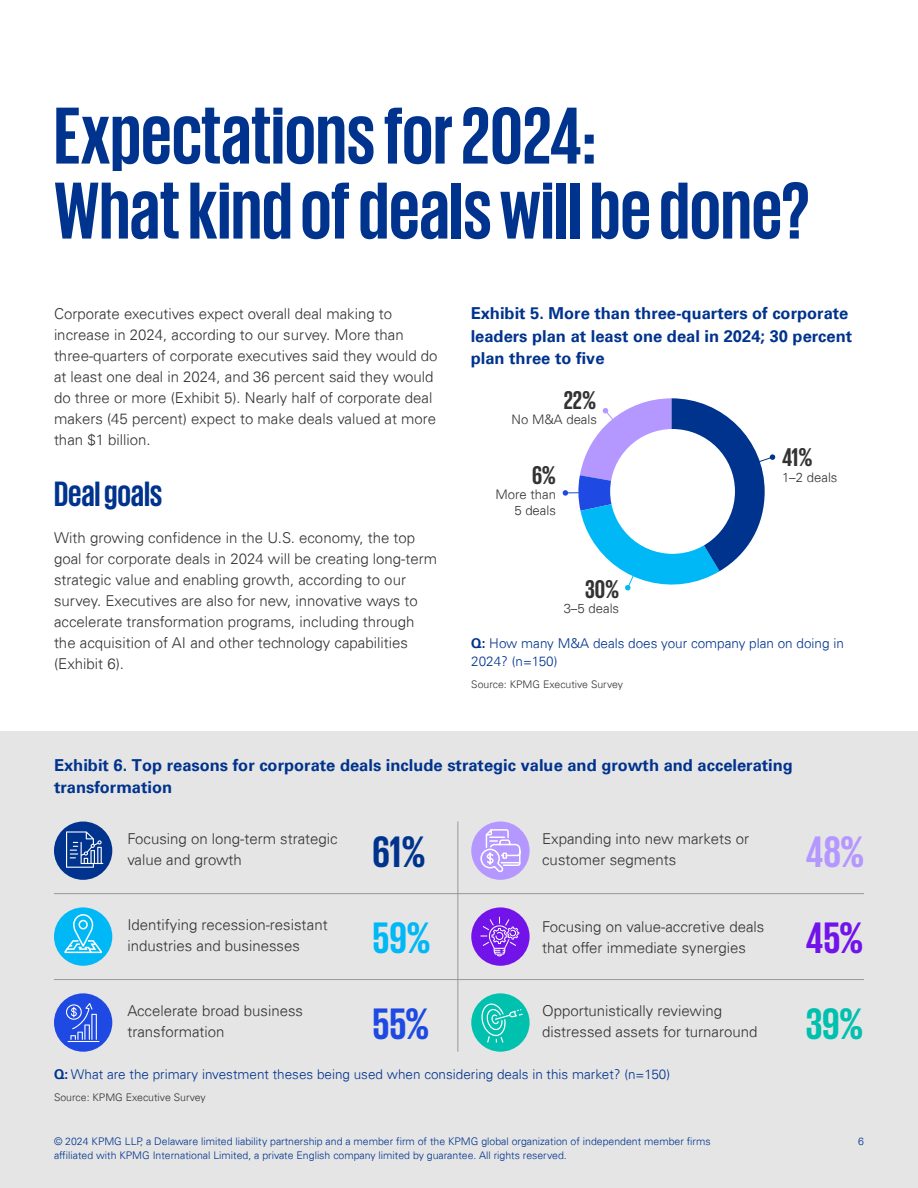
<style>
.page{position:relative;width:918px;height:1188px;background:#fff}
.page>*{position:absolute;margin:0;border:0;box-sizing:border-box;transform-origin:0 0}
.t1{font:700 82.5px/75px "KPMG";color:#00338d}
.t2{font:700 45px "KPMG";color:#00b8f5}
.t3{font:700 45px "KPMG";color:#7213ea}
.t4{font:700 45px "KPMG";color:#00338d}
.t5{font:700 45px "KPMG";color:#b497ff}
.t6{font:700 45px "KPMG";color:#1e49e2}
.t7{font:700 45px "KPMG";color:#00c0ae}
.t8{font:700 36px "KPMG";color:#00338d}
.t9{font:700 26.25px "KPMG";color:#333}
.t10{font:700 16.5px/22.5px "Univers";color:#00338d}
.t11{font:300 15px/21px "Univers 45";color:#333}
.t12{font:300 13.5px/18px "Univers 45";color:#00338d}
.t13{font:300 13.2px/15.8px "Univers 45";color:#333;text-align:right}
.t14{font:300 10.5px "Univers 45";color:#00338d}
.t15{font:300 10.5px "Univers 45";color:#333}
.s1{font-family:"Univers";font-weight:700}
</style>
<div class="page">
<div style="left:0;top:731px;width:918px;height:457px;background:#e5e5e5"></div>
<svg style="left:563px;top:398px;width:213px;height:193px"></svg>
<div style="left:610px;top:429px;width:125px;height:125px;background:#fff;border-radius:50%"></div>
<hr style="left:54px;top:893px;width:810px;height:1px;background:#989898">
<hr style="left:54px;top:979px;width:810px;height:1px;background:#989898">
<hr style="left:458px;top:822px;width:1px;height:230px;background:#989898">
<div style="left:54px;top:907px;width:58px;height:59px;background:#00b8f5;border-radius:50%"></div>
<div style="left:471px;top:907px;width:59px;height:59px;background:#7213ea;border-radius:50%"></div>
<svg style="left:480px;top:917px;width:39px;height:39px"></svg>
<svg style="left:64px;top:913px;width:39px;height:41px"></svg>
<div style="left:54px;top:822px;width:58px;height:58px;background:#00338d;border-radius:50%"></div>
<div style="left:471px;top:822px;width:59px;height:58px;background:#b497ff;border-radius:50%"></div>
<svg style="left:480px;top:826px;width:41px;height:48px"></svg>
<svg style="left:66px;top:831px;width:37px;height:37px"></svg>
<div style="left:54px;top:993px;width:58px;height:59px;background:#1e49e2;border-radius:50%"></div>
<div style="left:471px;top:993px;width:59px;height:59px;background:#00c0ae;border-radius:50%"></div>
<svg style="left:481px;top:1004px;width:42px;height:39px"></svg>
<hr style="left:68px;top:1041px;width:31px;height:1px;background:#fff">
<svg style="left:66px;top:1003px;width:31px;height:37px"></svg>
<h1 class="t1" style="left:54px;top:96px;width:758px">Expectations for 2024:<br>What kind of deals will be done?</h1>
<p class="t11" style="left:54px;top:303px;width:385px">Corporate executives expect overall deal making to increase in 2024, according to our survey. More than three-quarters of corporate executives said they would do at least one deal in 2024, and 36 percent said they would do three or more (Exhibit 5). Nearly half of corporate deal makers (45 percent) expect to make deals valued at more than $1 billion.</p>
<h3 class="t8" style="left:54px;top:476px;width:110px">Deal goals</h3>
<p class="t11" style="left:54px;top:528px;width:385px">With growing confidence in the U.S. economy, the top goal for corporate deals in 2024 will be creating long-term strategic value and enabling growth, according to our survey. Executives are also for new, innovative ways to accelerate transformation programs, including through the acquisition of AI and other technology capabilities (Exhibit 6).</p>
<p class="t10" style="left:471px;top:303px;width:383px">Exhibit 5. More than three-quarters of corporate leaders plan at least one deal in 2024; 30 percent plan three to five</p>
<h3 class="t9" style="left:564px;top:387px;width:34px">22%</h3>
<p class="t13" style="left:512px;top:412px;width:87px">No M&amp;A deals</p>
<h3 class="t9" style="left:532px;top:462px;width:25px">6%</h3>
<p class="t13" style="left:495px;top:487px;width:62px">More than<br>5 deals</p>
<h3 class="t9" style="left:585px;top:576px;width:35px">30%</h3>
<p class="t13" style="left:564px;top:601px;width:57px">3–5 deals</p>
<h3 class="t9" style="left:782px;top:444px;width:32px">41%</h3>
<p class="t13" style="left:782px;top:469px;width:57px">1–2 deals</p>
<p class="t12" style="left:471px;top:634px;width:374px"><span class="s1">Q:</span> How many M&amp;A deals does your company plan on doing in<br>2024? (n=150)</p>
<p class="t15" style="left:471px;top:678px;width:153px">Source: KPMG Executive Survey</p>
<p class="t10" style="left:54px;top:755px;width:741px">Exhibit 6. Top reasons for corporate deals include strategic value and growth and accelerating transformation</p>
<p class="t11" style="left:127px;top:829px;width:212px">Focusing on long-term strategic value and growth</p>
<p class="t11" style="left:542px;top:829px;width:208px">Expanding into new markets or</p>
<h2 class="t4" style="left:373px;top:829px;width:55px">61%</h2>
<p class="t11" style="left:542px;top:850px;width:136px">customer segments</p>
<h2 class="t5" style="left:806px;top:829px;width:60px">48%</h2>
<p class="t11" style="left:127px;top:915px;width:202px">Identifying recession-resistant industries and businesses</p>
<p class="t11" style="left:542px;top:916px;width:224px">Focusing on value-accretive deals</p>
<h2 class="t2" style="left:373px;top:915px;width:60px">59%</h2>
<p class="t11" style="left:542px;top:937px;width:205px">that offer immediate synergies</p>
<p class="t11" style="left:127px;top:1000px;width:177px">Accelerate broad business transformation</p>
<p class="t11" style="left:542px;top:1000px;width:181px">Opportunistically reviewing</p>
<h2 class="t6" style="left:373px;top:1001px;width:58px">55%</h2>
<p class="t11" style="left:542px;top:1021px;width:217px">distressed assets for turnaround</p>
<p class="t12" style="left:54px;top:1065px;width:618px"><span class="s1">Q:</span> What are the primary investment theses being used when considering deals in this market? (n=150)</p>
<p class="t15" style="left:54px;top:1091px;width:153px">Source: KPMG Executive Survey</p>
<h2 class="t3" style="left:806px;top:915px;width:59px">45%</h2>
<h2 class="t7" style="left:806px;top:1001px;width:59px">39%</h2>
<p class="t14" style="left:54px;top:1135px;width:658px">© 2024 KPMG LLP, a Delaware limited liability partnership and a member firm of the KPMG global organization of independent member firms</p>
<p class="t14" style="left:858px;top:1135px;width:7px">6</p>
<p class="t14" style="left:54px;top:1149px;width:514px">affiliated with KPMG International Limited, a private English company limited by guarantee. All rights reserved.</p>
</div>
